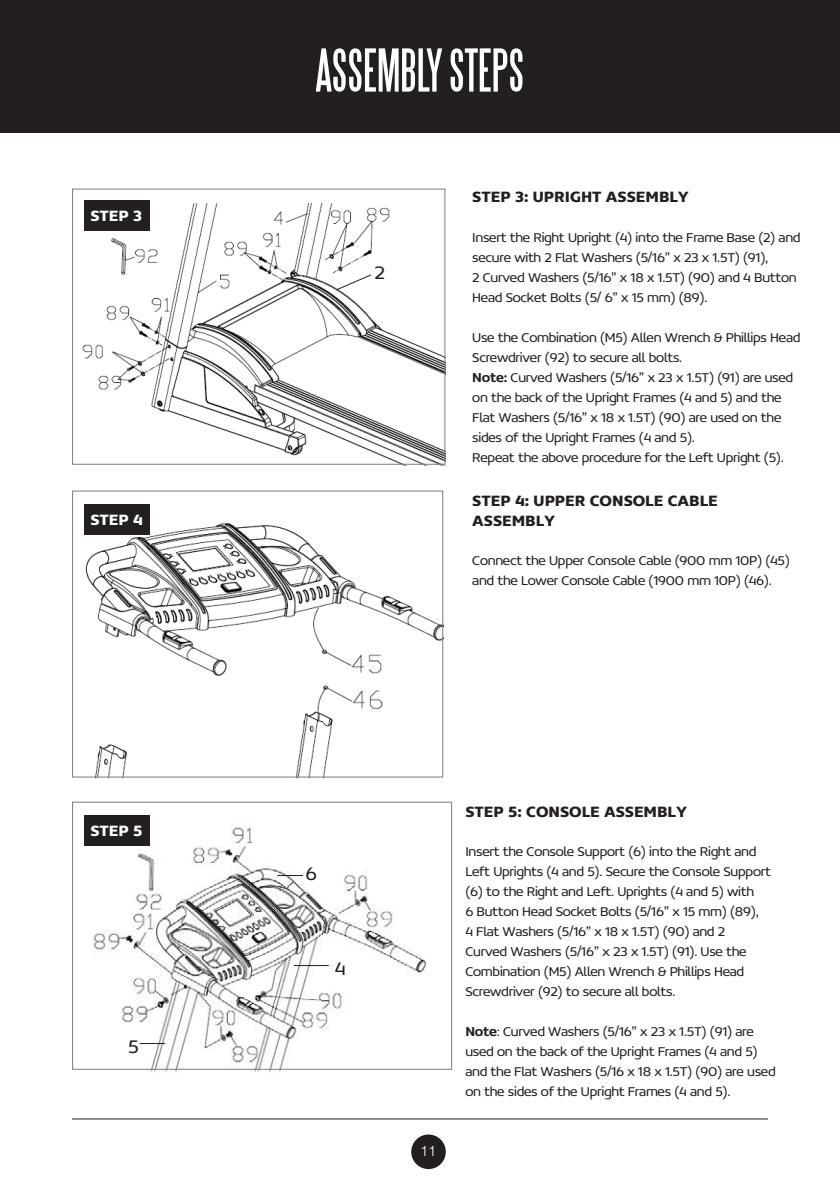
<style>
.page{position:relative;width:840px;height:1191px;background:#fff}
.page>*{position:absolute;margin:0;border:0;box-sizing:border-box;transform-origin:0 0}
.t1{font:54px "Steelfish";color:#fff}
.t2{font:300 20px "Concord";color:#241f1f}
.t3{font:700 16px/20px "Concord";color:#241f1f}
.t4{font:700 16px "Concord";color:#fff}
.t5{font:300 14.4px "Helvetica Neue";color:#fff}
.t6{font:300 14px/20px "Concord";letter-spacing:-.02em;color:#241f1f}
.s1{font-weight:500}
</style>
<div class="page">
<div style="left:411px;top:1135px;width:34px;height:33px;background:#241f1f;border-radius:50%"></div>
<div style="left:411px;top:1134px;width:34px;height:35px;border:1px solid #241f1f;border-radius:50%"></div>
<div style="left:0;top:0;width:839px;height:133px;background:#241f1f"></div>
<hr style="left:72px;top:1118px;width:695px;height:1px;background:#241f1f">
<img style="left:84px;top:815px;width:357px;height:257px">
<img style="left:82px;top:203px;width:363px;height:263px">
<img style="left:72px;top:516px;width:371px;height:263px">
<div style="left:72px;top:189px;width:373px;height:276px;border:1px solid #7d7c7e"></div>
<div style="left:84px;top:201px;width:65px;height:30px;background:#241f1f"></div>
<div style="left:72px;top:490px;width:371px;height:287px;border:1px solid #7d7c7e"></div>
<div style="left:72px;top:801px;width:380px;height:268px;border:1px solid #7d7c7e"></div>
<div style="left:84px;top:504px;width:65px;height:30px;background:#241f1f"></div>
<div style="left:84px;top:815px;width:65px;height:30px;background:#241f1f"></div>
<svg style="left:336px;top:274px;width:35px;height:16px"></svg>
<svg style="left:277px;top:875px;width:26px;height:1px"></svg>
<hr style="left:294px;top:965px;width:34px;height:1px;background:#241f1f">
<svg style="left:140px;top:1043px;width:25px;height:1px"></svg>
<p class="t4" style="left:90px;top:206px;width:53px">STEP 3</p>
<p class="t4" style="left:90px;top:509px;width:54px">STEP 4</p>
<p class="t4" style="left:90px;top:820px;width:53px">STEP 5</p>
<h2 class="t2" style="left:128px;top:1034px;width:12px">5</h2>
<h1 class="t1" style="left:315px;top:42px;width:210px">ASSEMBLY STEPS</h1>
<h2 class="t2" style="left:374px;top:260px;width:12px">2</h2>
<p class="t3" style="left:472px;top:187px;width:218px">STEP 3: UPRIGHT ASSEMBLY</p>
<p class="t6" style="left:472px;top:227px;width:329px">Insert the Right Upright (4) into the Frame Base (2) and secure with 2 Flat Washers (5/16” x 23 x 1.5T) (91),<br>2 Curved Washers (5/16” x 18 x 1.5T) (90) and 4 Button Head Socket Bolts (5/ 6” x 15 mm) (89).</p>
<p class="t6" style="left:472px;top:327px;width:329px">Use the Combination (M5) Allen Wrench &amp; Phillips Head Screwdriver (92) to secure all bolts.<br><span class="s1">Note:</span> Curved Washers (5/16” x 23 x 1.5T) (91) are used on the back of the Upright Frames (4 and 5) and the Flat Washers (5/16” x 18 x 1.5T) (90) are used on the sides of the Upright Frames (4 and 5).<br>Repeat the above procedure for the Left Upright (5).</p>
<p class="t3" style="left:472px;top:490px;width:247px">STEP 4: UPPER CONSOLE CABLE<br>ASSEMBLY</p>
<p class="t6" style="left:472px;top:550px;width:319px">Connect the Upper Console Cable (900 mm 10P) (45) and the Lower Console Cable (1900 mm 10P) (46).</p>
<h2 class="t2" style="left:305px;top:861px;width:13px">6</h2>
<h2 class="t2" style="left:334px;top:956px;width:12px">4</h2>
<p class="t5" style="left:420px;top:1139px;width:18px">11</p>
<p class="t3" style="left:465px;top:801px;width:223px">STEP 5: CONSOLE ASSEMBLY</p>
<p class="t6" style="left:465px;top:841px;width:307px">Insert the Console Support (6) into the Right and Left Uprights (4 and 5). Secure the Console Support (6) to the Right and Left. Uprights (4 and 5) with<br>6 Button Head Socket Bolts (5/16” x 15 mm) (89),<br>4 Flat Washers (5/16” x 18 x 1.5T) (90) and 2<br>Curved Washers (5/16” x 23 x 1.5T) (91). Use the Combination (M5) Allen Wrench &amp; Phillips Head Screwdriver (92) to secure all bolts.</p>
<p class="t6" style="left:465px;top:1021px;width:311px"><span class="s1">Note</span>: Curved Washers (5/16” x 23 x 1.5T) (91) are used on the back of the Upright Frames (4 and 5) and the Flat Washers (5/16 x 18 x 1.5T) (90) are used on the sides of the Upright Frames (4 and 5).</p>
</div>
